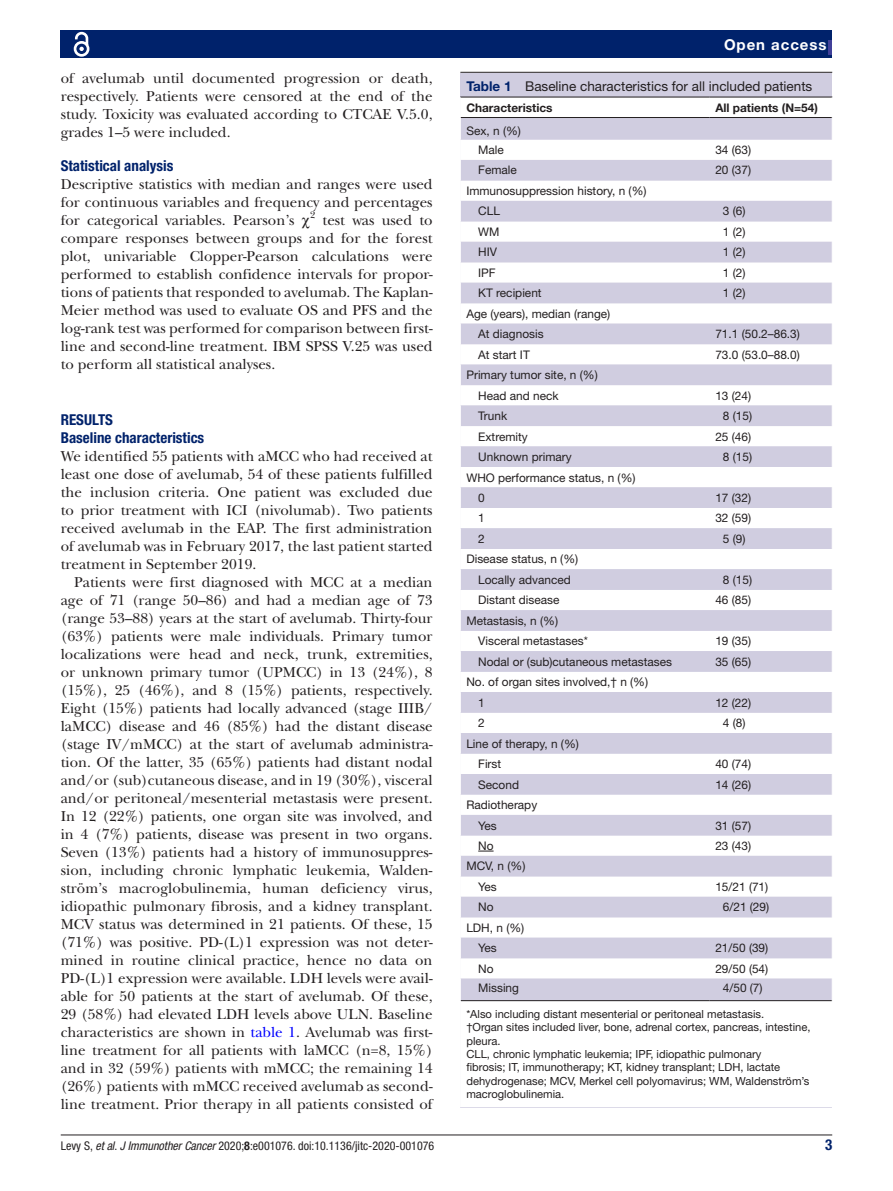
<style>
.page{position:relative;width:893px;height:1191px;background:#fff}
.page>*{position:absolute;margin:0;border:0;box-sizing:border-box;transform-origin:0 0}
.t1{font:15px/18px "New Baskerville";color:#231f20;text-align:justify}
.t2{font:700 condensed 15px/18px "Helvetica Neue LT Std";color:#00226b}
.t3{font:700 15px "Helvetica Neue LT Std";letter-spacing:.065em;color:#fff}
.t4{font:13.5px "Helvetica Neue LT Std";color:#231f20}
.t5{font:condensed 12px "Helvetica Neue LT Std";color:#231f20}
.t6{font:11.85px/20.4px "Helvetica Neue LT Std";color:#231f20}
.t7{font:700 11.85px "Helvetica Neue LT Std";color:#231f20}
.t8{font:11.25px/13.5px "Helvetica Neue LT Std";color:#231f20}
.t9{font:9.9px "New Baskerville";color:#231f20}
.s1{color:#00f}
.s2{font-weight:700;color:#00226b}
.s3{font-style:italic}
.s4{font-weight:700}
</style>
<div class="page">
<hr style="left:61px;top:1134px;width:771px;height:1px;background:#231f20">
<div style="left:61px;top:31px;width:771px;height:27px;background:#00226b"></div>
<hr style="left:828px;top:40px;width:4px;height:15px;background:#414099">
<svg style="left:73px;top:31px;width:17px;height:26px"></svg>
<div style="left:460px;top:73px;width:372px;height:1034px;background:#d0cde0"></div>
<hr style="left:460px;top:72px;width:372px;height:1px;background:#231f20">
<div style="left:461px;top:98px;width:371px;height:1009px;background:#fff"></div>
<svg style="left:461px;top:118px;width:371px;height:882px"></svg>
<hr style="left:460px;top:97px;width:249px;height:1px;background:#231f20">
<hr style="left:460px;top:117px;width:249px;height:1px;background:#231f20">
<hr style="left:709px;top:97px;width:123px;height:1px;background:#231f20">
<hr style="left:709px;top:117px;width:123px;height:1px;background:#231f20">
<hr style="left:709px;top:1000px;width:123px;height:1px;background:#231f20">
<hr style="left:460px;top:1000px;width:249px;height:1px;background:#231f20">
<svg style="left:460px;top:97px;width:1px;height:903px"></svg>
<hr style="left:460px;top:1000px;width:1px;height:107px;background:#fff">
<svg style="left:478px;top:850px;width:16px;height:1px"></svg>
<hr style="left:466px;top:1017px;width:366px;height:1px;background:#fff">
<hr style="left:466px;top:1043px;width:366px;height:2px;background:#fff">
<hr style="left:466px;top:1097px;width:366px;height:2px;background:#fff">
<p class="t1" style="left:61px;top:69px;width:373px">of avelumab until documented progression or death, respectively. Patients were censored at the end of the study. Toxicity was evaluated according to CTCAE V.5.0, grades 1–5 were included.</p>
<p class="t2" style="left:61px;top:156px;width:114px">Statistical analysis</p>
<p class="t1" style="left:61px;top:175px;width:373px">Descriptive statistics with median and ranges were used for continuous variables and frequency and percentages for categorical variables. Pearson’s</p>
<p class="t9" style="left:310px;top:209px;width:7px">2</p>
<p class="t1" style="left:61px;top:211px;width:373px;text-indent:262px">test was used to compare responses between groups and for the forest plot, univariable Clopper-Pearson calculations were performed to establish confidence intervals for propor&shy;tions of patients that responded to avelumab. The Kaplan-Meier method was used to evaluate OS and PFS and the log-rank test was performed for comparison between first&shy;line and second-line treatment. IBM SPSS V.25 was used to perform all statistical analyses.</p>
<p class="t2" style="left:61px;top:410px;width:145px">RESULTS<br>Baseline characteristics</p>
<p class="t1" style="left:61px;top:447px;width:373px">We identified 55 patients with aMCC who had received at least one dose of avelumab, 54 of these patients fulfilled the inclusion criteria. One patient was excluded due to prior treatment with ICI (nivolumab). Two patients received avelumab in the EAP. The first administration of avelumab was in February 2017, the last patient started treatment in September 2019.</p>
<p class="t1" style="left:61px;top:573px;width:373px;text-indent:14px">Patients were first diagnosed with MCC at a median age of 71 (range 50–86) and had a median age of 73 (range 53–88) years at the start of avelumab. Thirty-four (63%) patients were male individuals. Primary tumor localizations were head and neck, trunk, extremities, or unknown primary tumor (UPMCC) in 13 (24%), 8 (15%), 25 (46%), and 8 (15%) patients, respectively.<br>Eight (15%) patients had locally advanced (stage IIIB/ laMCC) disease and 46 (85%) had the distant disease (stage IV/mMCC) at the start of avelumab administra&shy;tion. Of the latter, 35 (65%) patients had distant nodal and/or (sub)cutaneous disease, and in 19 (30%), visceral and/or peritoneal/mesenterial metastasis were present.<br>In 12 (22%) patients, one organ site was involved, and in 4 (7%) patients, disease was present in two organs.<br>Seven (13%) patients had a history of immunosuppres&shy;sion, including chronic lymphatic leukemia, Walden&shy;ström’s macroglobulinemia, human deficiency virus, idiopathic pulmonary fibrosis, and a kidney transplant.<br>MCV status was determined in 21 patients. Of these, 15 (71%) was positive. PD-(L)1 expression was not deter&shy;mined in routine clinical practice, hence no data on PD-(L)1 expression were available. LDH levels were avail&shy;able for 50 patients at the start of avelumab. Of these, 29 (58%) had elevated LDH levels above ULN. Baseline characteristics are shown in <span class="s1">table 1</span>. Avelumab was first&shy;line treatment for all patients with laMCC (n=8, 15%) and in 32 (59%) patients with mMCC; the remaining 14 (26%) patients with mMCC received avelumab as second&shy;line treatment. Prior therapy in all patients consisted of</p>
<p class="t3" style="left:724px;top:35px;width:104px">Open access</p>
<p class="t4" style="left:466px;top:78px;width:348px"><span class="s2">Table 1</span> Baseline characteristics for all included patients</p>
<p class="t7" style="left:466px;top:100px;width:88px">Characteristics</p>
<p class="t7" style="left:715px;top:100px;width:104px">All patients (N=54)</p>
<p class="t6" style="left:466px;top:121px;width:56px;line-height:18.9px;text-align:center">Sex, n (%)<br>Male</p>
<p class="t6" style="left:715px;top:139px;width:37px">34 (63)</p>
<p class="t6" style="left:478px;top:160px;width:40px">Female</p>
<p class="t6" style="left:715px;top:160px;width:37px">20 (37)</p>
<p class="t6" style="left:478px;top:180px;width:170px;text-indent:-12px">Immunosuppression history, n (%)<br>CLL</p>
<p class="t6" style="left:723px;top:201px;width:24px">3 (6)</p>
<p class="t6" style="left:478px;top:221px;width:23px">WM</p>
<p class="t6" style="left:723px;top:221px;width:24px">1 (2)</p>
<p class="t6" style="left:478px;top:242px;width:20px">HIV</p>
<p class="t6" style="left:723px;top:242px;width:24px">1 (2)</p>
<p class="t6" style="left:478px;top:262px;width:19px">IPF</p>
<p class="t6" style="left:723px;top:262px;width:24px">1 (2)</p>
<p class="t6" style="left:478px;top:283px;width:65px">KT recipient</p>
<p class="t6" style="left:723px;top:283px;width:24px">1 (2)</p>
<p class="t6" style="left:478px;top:303px;width:134px;text-indent:-12px">Age (years), median (range)<br>At diagnosis</p>
<p class="t6" style="left:715px;top:324px;width:86px">71.1 (50.2–86.3)</p>
<p class="t6" style="left:478px;top:344px;width:53px">At start IT</p>
<p class="t6" style="left:715px;top:344px;width:86px">73.0 (53.0–88.0)</p>
<p class="t6" style="left:478px;top:364px;width:121px;text-indent:-12px">Primary tumor site, n (%)<br>Head and neck</p>
<p class="t6" style="left:715px;top:385px;width:37px">13 (24)</p>
<p class="t6" style="left:478px;top:405px;width:30px">Trunk</p>
<p class="t6" style="left:723px;top:405px;width:31px">8 (15)</p>
<p class="t6" style="left:478px;top:426px;width:51px">Extremity</p>
<p class="t6" style="left:715px;top:426px;width:37px">25 (46)</p>
<p class="t6" style="left:478px;top:446px;width:95px">Unknown primary</p>
<p class="t6" style="left:723px;top:446px;width:31px">8 (15)</p>
<p class="t6" style="left:478px;top:467px;width:159px;text-indent:-12px">WHO performance status, n (%)<br>0</p>
<p class="t6" style="left:715px;top:487px;width:37px">17 (32)</p>
<p class="t6" style="left:478px;top:508px;width:8px">1</p>
<p class="t6" style="left:715px;top:508px;width:37px">32 (59)</p>
<p class="t6" style="left:478px;top:528px;width:8px">2</p>
<p class="t6" style="left:723px;top:528px;width:24px">5 (9)</p>
<p class="t6" style="left:466px;top:549px;width:113px;text-align:center">Disease status, n (%)<br>Locally advanced</p>
<p class="t6" style="left:723px;top:569px;width:31px">8 (15)</p>
<p class="t6" style="left:478px;top:590px;width:83px">Distant disease</p>
<p class="t6" style="left:715px;top:590px;width:37px">46 (85)</p>
<p class="t6" style="left:478px;top:610px;width:111px;text-indent:-12px">Metastasis, n (%)<br>Visceral metastases*</p>
<p class="t6" style="left:715px;top:630px;width:37px">19 (35)</p>
<p class="t6" style="left:478px;top:651px;width:195px">Nodal or (sub)cutaneous metastases</p>
<p class="t6" style="left:715px;top:651px;width:37px">35 (65)</p>
<p class="t6" style="left:478px;top:671px;width:171px;text-indent:-12px">No. of organ sites involved,† n (%)<br>1</p>
<p class="t6" style="left:715px;top:692px;width:37px">12 (22)</p>
<p class="t6" style="left:478px;top:712px;width:8px">2</p>
<p class="t6" style="left:723px;top:712px;width:24px">4 (8)</p>
<p class="t6" style="left:478px;top:733px;width:102px;text-indent:-12px">Line of therapy, n (%)<br>First</p>
<p class="t6" style="left:715px;top:753px;width:37px">40 (74)</p>
<p class="t6" style="left:478px;top:774px;width:42px">Second</p>
<p class="t6" style="left:715px;top:774px;width:37px">14 (26)</p>
<p class="t6" style="left:478px;top:794px;width:61px;text-indent:-12px">Radiotherapy<br>Yes</p>
<p class="t6" style="left:715px;top:815px;width:37px">31 (57)</p>
<p class="t6" style="left:478px;top:835px;width:17px">No</p>
<p class="t6" style="left:715px;top:835px;width:37px">23 (43)</p>
<p class="t6" style="left:478px;top:855px;width:49px;text-indent:-12px">MCV, n (%)<br>Yes</p>
<p class="t6" style="left:715px;top:876px;width:54px">15/21 (71)</p>
<p class="t6" style="left:478px;top:896px;width:17px">No</p>
<p class="t6" style="left:723px;top:896px;width:48px">6/21 (29)</p>
<p class="t6" style="left:478px;top:917px;width:48px;text-indent:-12px">LDH, n (%)<br>Yes</p>
<p class="t6" style="left:715px;top:937px;width:54px">21/50 (39)</p>
<p class="t6" style="left:478px;top:958px;width:17px">No</p>
<p class="t6" style="left:715px;top:958px;width:54px">29/50 (54)</p>
<p class="t6" style="left:478px;top:977px;width:42px">Missing</p>
<p class="t6" style="left:723px;top:977px;width:41px">4/50 (7)</p>
<p class="t8" style="left:466px;top:1006px;width:346px">*Also including distant mesenterial or peritoneal metastasis.<br>†Organ sites included liver, bone, adrenal cortex, pancreas, intestine, pleura.<br>CLL, chronic lymphatic leukemia; IPF, idiopathic pulmonary<br>fibrosis; IT, immunotherapy; KT, kidney transplant; LDH, lactate dehydrogenase; MCV, Merkel cell polyomavirus; WM, Waldenström’s macroglobulinemia.</p>
<p class="t5" style="left:61px;top:1138px;width:375px">Levy S, <span class="s3">et al</span>. <span class="s3">J Immunother Cancer</span> 2020;<span class="s4">8</span>:e001076. doi:10.1136/jitc-2020-001076</p>
<p class="t2" style="left:825px;top:1135px;width:9px">3</p>
</div>
